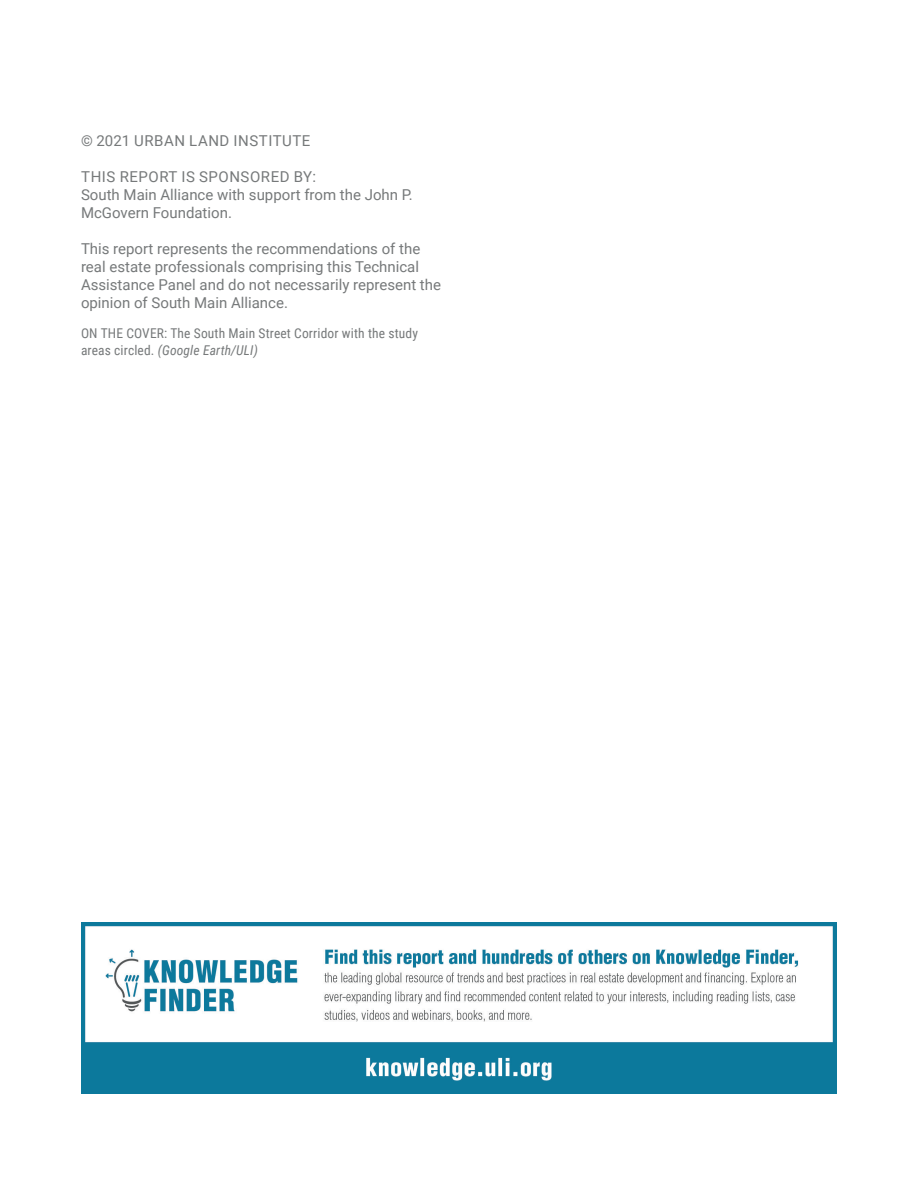
<style>
.page{position:relative;width:918px;height:1188px;background:#fff}
.page>*{position:absolute;margin:0;border:0;box-sizing:border-box;transform-origin:0 0}
.t1{font:15px/18px "Roboto";color:#76797a}
.t2{font:15px "Roboto";letter-spacing:.035em;color:#76797a}
.t3{font:13.5px/16.5px "Roboto Condensed";letter-spacing:.01em;color:#76797a}
.s1{font-style:italic}
</style>
<div class="page">
<img style="left:81px;top:922px;width:756px;height:171px">
<p class="t2" style="left:81px;top:130px;width:231px">© 2021 URBAN LAND INSTITUTE</p>
<p class="t2" style="left:81px;top:166px;width:236px">THIS REPORT IS SPONSORED BY:</p>
<p class="t1" style="left:81px;top:185px;width:333px">South Main Alliance with support from the John P.<br>McGovern Foundation.</p>
<p class="t1" style="left:81px;top:239px;width:362px">This report represents the recommendations of the real estate professionals comprising this Technical Assistance Panel and do not necessarily represent the opinion of South Main Alliance.</p>
<p class="t3" style="left:81px;top:325px;width:338px">ON THE COVER: The South Main Street Corridor with the study areas circled. <span class="s1">(Google Earth/ULI)</span></p>
</div>
